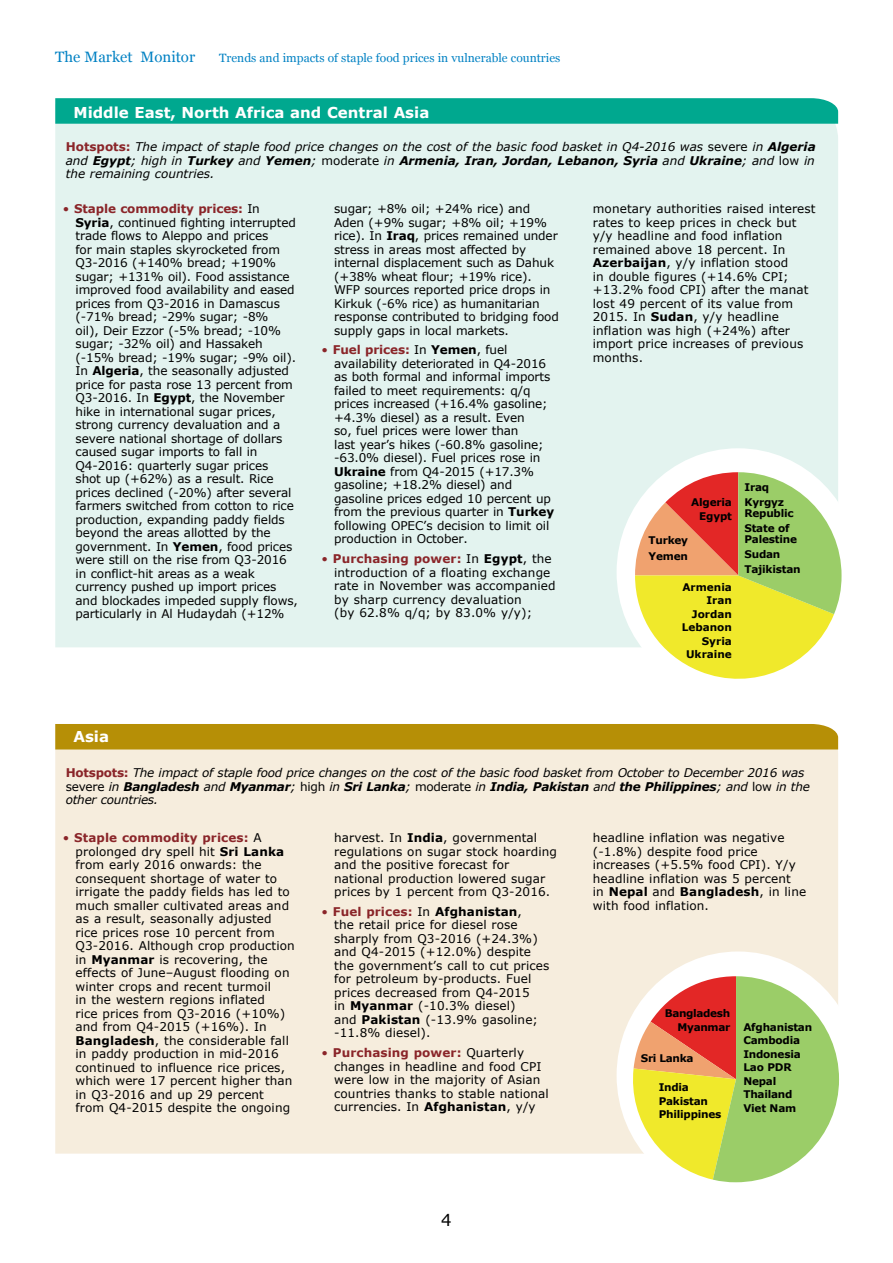
<style>
.page{position:relative;width:893px;height:1263px;background:#fff}
.page>*{position:absolute;margin:0;border:0;box-sizing:border-box;transform-origin:0 0}
.t1{font:16.5px "Verdana";color:#000}
.testo_elenco{font:700 15px "Verdana";color:#fff}
.t2{font:15px "Georgia";color:#0081c3}
.testo_elenco-2{font:12px/13.5px "Verdana";letter-spacing:.01em;color:#000}
.testo_elenco-3{font:12px/13.5px "Verdana";letter-spacing:-.01em;color:#000}
.testo_elenco-4{font:italic 12px/13.5px "Verdana";letter-spacing:-.02em;color:#000;text-align:justify}
.t3{font:12px "Georgia";color:#0081c3}
.testo_elenco-5{font:700 10.5px "Verdana";letter-spacing:-.02em;color:#000}
.testo_elenco-6{font:700 10.5px "Verdana";color:#000}
.s1{font-weight:700;font-style:normal;color:#8a2529}
.s2{font-style:normal}
.s3{font-weight:700}
.s4{color:#8a2529}
.s5{font-weight:700;color:#8a2529}
</style>
<div class="page">
<div style="left:55px;top:124px;width:783px;height:523px;background:#e3f3ef"></div>
<svg style="left:55px;top:98px;width:783px;height:26px;background:#05a991"></svg>
<div style="left:55px;top:749px;width:783px;height:404px;background:#f6eddd"></div>
<div style="left:55px;top:724px;width:783px;height:25px;background:#b68f06"></div>
<div style="left:617px;top:448px;width:242px;height:248px;background:#fff;border-radius:50%"></div>
<svg style="left:635px;top:472px;width:206px;height:207px"></svg>
<div style="left:617px;top:951px;width:242px;height:248px;background:#fff;border-radius:50%"></div>
<svg style="left:628px;top:976px;width:211px;height:206px"></svg>
<p class="t2" style="left:55px;top:46px;width:141px">The Market Monitor</p>
<p class="t3" style="left:219px;top:49px;width:343px">Trends and impacts of staple food prices in vulnerable countries</p>
<p class="testo_elenco" style="left:73px;top:102px;width:357px">Middle East, North Africa and Central Asia</p>
<p class="testo_elenco-4" style="left:66px;top:140px;width:751px"><span class="s1">Hotspots:</span> The impact of staple food price changes on the cost of the basic food basket in Q4-2016 was <span class="s2">severe</span> in <span class="s3">Algeria </span>and <span class="s3">Egypt</span>; high in <span class="s3">Turkey</span> and <span class="s3">Yemen</span>; <span class="s2">moderate</span> in <span class="s3">Armenia, Iran, Jordan, Lebanon, Syria</span> and <span class="s3">Ukraine</span>; and <span class="s2">low</span> in the remaining countries.</p>
<p class="testo_elenco-3" style="left:76px;top:202px;width:224px;text-indent:-13px"><span class="s4">•</span> <span class="s5">Staple commodity prices:</span> In <span class="s3">Syria</span>, continued fighting interrupted trade flows to Aleppo and prices<br>for main staples skyrocketed from Q3-2016 (+140% bread; +190% sugar; +131% oil). Food assistance improved food availability and eased prices from Q3-2016 in Damascus (-71% bread; -29% sugar; -8%<br>oil), Deir Ezzor (-5% bread; -10% sugar; -32% oil) and Hassakeh (-15% bread; -19% sugar; -9% oil).<br>In <span class="s3">Algeria</span>, the seasonally adjusted price for pasta rose 13 percent from Q3-2016. In <span class="s3">Egypt</span>, the November hike in international sugar prices, strong currency devaluation and a severe national shortage of dollars caused sugar imports to fall in Q4-2016: quarterly sugar prices<br>shot up (+62%) as a result. Rice prices declined (-20%) after several farmers switched from cotton to rice production, expanding paddy fields beyond the areas allotted by the government. In <span class="s3">Yemen</span>, food prices were still on the rise from Q3-2016 in conflict-hit areas as a weak currency pushed up import prices and blockades impeded supply flows, particularly in Al Hudaydah (+12%</p>
<p class="testo_elenco-3" style="left:334px;top:202px;width:226px">sugar; +8% oil; +24% rice) and Aden (+9% sugar; +8% oil; +19% rice). In <span class="s3">Iraq</span>, prices remained under stress in areas most affected by internal displacement such as Dahuk (+38% wheat flour; +19% rice).<br>WFP sources reported price drops in Kirkuk (-6% rice) as humanitarian response contributed to bridging food supply gaps in local markets.</p>
<p class="testo_elenco-2" style="left:593px;top:202px;width:224px">monetary authorities raised interest rates to keep prices in check but y/y headline and food inflation remained above 18 percent. In<br><span class="s3">Azerbaijan</span>, y/y inflation stood<br>in double figures (+14.6% CPI; +13.2% food CPI) after the manat lost 49 percent of its value from<br>2015. In <span class="s3">Sudan</span>, y/y headline inflation was high (+24%) after import price increases of previous months.</p>
<p class="testo_elenco-3" style="left:334px;top:343px;width:221px;text-indent:-13px"><span class="s4">•</span> <span class="s5">Fuel prices:</span> In <span class="s3">Yemen</span>, fuel availability deteriorated in Q4-2016 as both formal and informal imports failed to meet requirements: q/q prices increased (+16.4% gasoline; +4.3% diesel) as a result. Even<br>so, fuel prices were lower than<br>last year’s hikes (-60.8% gasoline; -63.0% diesel). Fuel prices rose in <span class="s3">Ukraine</span> from Q4-2015 (+17.3% gasoline; +18.2% diesel) and gasoline prices edged 10 percent up from the previous quarter in <span class="s3">Turkey </span>following OPEC’s decision to limit oil production in October.</p>
<p class="testo_elenco-2" style="left:334px;top:552px;width:223px;text-indent:-13px"><span class="s4">•</span> <span class="s5">Purchasing power:</span> In <span class="s3">Egypt</span>, the introduction of a floating exchange rate in November was accompanied by sharp currency devaluation<br>(by 62.8% q/q; by 83.0% y/y);</p>
<p class="testo_elenco-5" style="left:744px;top:480px;width:26px">Iraq</p>
<p class="testo_elenco-5" style="left:744px;top:495px;width:41px">Kyrgyz</p>
<p class="testo_elenco-5" style="left:744px;top:505px;width:51px">Republic</p>
<p class="testo_elenco-5" style="left:744px;top:521px;width:47px">State of</p>
<p class="testo_elenco-5" style="left:744px;top:531px;width:54px">Palestine</p>
<p class="testo_elenco-5" style="left:744px;top:547px;width:37px">Sudan</p>
<p class="testo_elenco-5" style="left:744px;top:562px;width:58px">Tajikistan</p>
<p class="testo_elenco-5" style="left:691px;top:495px;width:42px">Algeria</p>
<p class="testo_elenco-5" style="left:699px;top:508px;width:34px">Egypt</p>
<p class="testo_elenco-5" style="left:648px;top:533px;width:41px">Turkey</p>
<p class="testo_elenco-5" style="left:648px;top:549px;width:41px">Yemen</p>
<p class="testo_elenco-6" style="left:682px;top:579px;width:51px">Armenia</p>
<p class="testo_elenco-5" style="left:706px;top:593px;width:27px">Iran</p>
<p class="testo_elenco-5" style="left:692px;top:606px;width:42px">Jordan</p>
<p class="testo_elenco-6" style="left:682px;top:620px;width:52px">Lebanon</p>
<p class="testo_elenco-5" style="left:702px;top:633px;width:32px">Syria</p>
<p class="testo_elenco-6" style="left:686px;top:647px;width:47px">Ukraine</p>
<p class="testo_elenco" style="left:73px;top:726px;width:37px">Asia</p>
<p class="testo_elenco-4" style="left:66px;top:766px;width:746px;text-align:left"><span class="s1">Hotspots:</span> The impact of staple food price changes on the cost of the basic food basket from October to December 2016 was <span class="s2">severe</span> in <span class="s3">Bangladesh</span> and <span class="s3">Myanmar</span>; <span class="s2">high</span> in <span class="s3">Sri Lanka</span>; <span class="s2">moderate</span> in <span class="s3">India, Pakistan</span> and <span class="s3">the Philippines</span>; and <span class="s2">low</span> in the other countries.</p>
<p class="testo_elenco-2" style="left:76px;top:831px;width:221px;text-indent:-13px"><span class="s4">•</span> <span class="s5">Staple commodity prices:</span> A prolonged dry spell hit <span class="s3">Sri Lanka </span>from early 2016 onwards: the consequent shortage of water to irrigate the paddy fields has led to much smaller cultivated areas and as a result, seasonally adjusted rice prices rose 10 percent from<br>Q3-2016. Although crop production in <span class="s3">Myanmar</span> is recovering, the effects of June–August flooding on winter crops and recent turmoil<br>in the western regions inflated<br>rice prices from Q3-2016 (+10%) and from Q4-2015 (+16%). In<br><span class="s3">Bangladesh</span>, the considerable fall in paddy production in mid-2016 continued to influence rice prices, which were 17 percent higher than in Q3-2016 and up 29 percent from Q4-2015 despite the ongoing</p>
<p class="testo_elenco-2" style="left:334px;top:831px;width:224px">harvest. In <span class="s3">India</span>, governmental regulations on sugar stock hoarding and the positive forecast for national production lowered sugar prices by 1 percent from Q3-2016.</p>
<p class="testo_elenco-2" style="left:334px;top:905px;width:217px;text-indent:-13px"><span class="s4">•</span> <span class="s5">Fuel prices:</span> In <span class="s3">Afghanistan</span>,<br>the retail price for diesel rose sharply from Q3-2016 (+24.3%) and Q4-2015 (+12.0%) despite the government’s call to cut prices for petroleum by-products. Fuel prices decreased from Q4-2015<br>in <span class="s3">Myanmar</span> (-10.3% diesel)<br>and <span class="s3">Pakistan</span> (-13.9% gasoline; -11.8% diesel).</p>
<p class="testo_elenco-2" style="left:334px;top:1046px;width:216px;text-indent:-13px"><span class="s4">•</span> <span class="s5">Purchasing power:</span> Quarterly changes in headline and food CPI were low in the majority of Asian countries thanks to stable national currencies. In <span class="s3">Afghanistan</span>, y/y</p>
<p class="testo_elenco-2" style="left:593px;top:831px;width:215px">headline inflation was negative (-1.8%) despite food price increases (+5.5% food CPI). Y/y headline inflation was 5 percent<br>in <span class="s3">Nepal</span> and <span class="s3">Bangladesh</span>, in line with food inflation.</p>
<p class="testo_elenco-5" style="left:665px;top:1006px;width:67px">Bangladesh</p>
<p class="testo_elenco-5" style="left:678px;top:1019px;width:54px">Myanmar</p>
<p class="testo_elenco-5" style="left:641px;top:1051px;width:54px">Sri Lanka</p>
<p class="testo_elenco-5" style="left:659px;top:1080px;width:32px">India</p>
<p class="testo_elenco-5" style="left:659px;top:1094px;width:51px">Pakistan</p>
<p class="testo_elenco-5" style="left:659px;top:1107px;width:64px">Philippines</p>
<p class="testo_elenco-5" style="left:743px;top:1019px;width:70px">Afghanistan</p>
<p class="testo_elenco-5" style="left:743px;top:1033px;width:58px">Cambodia</p>
<p class="testo_elenco-5" style="left:743px;top:1046px;width:59px">Indonesia</p>
<p class="testo_elenco-5" style="left:743px;top:1060px;width:50px">Lao PDR</p>
<p class="testo_elenco-5" style="left:743px;top:1073px;width:34px">Nepal</p>
<p class="testo_elenco-5" style="left:743px;top:1087px;width:51px">Thailand</p>
<p class="testo_elenco-5" style="left:743px;top:1100px;width:54px">Viet Nam</p>
<h1 class="t1" style="left:441px;top:1209px;width:12px">4</h1>
</div>
